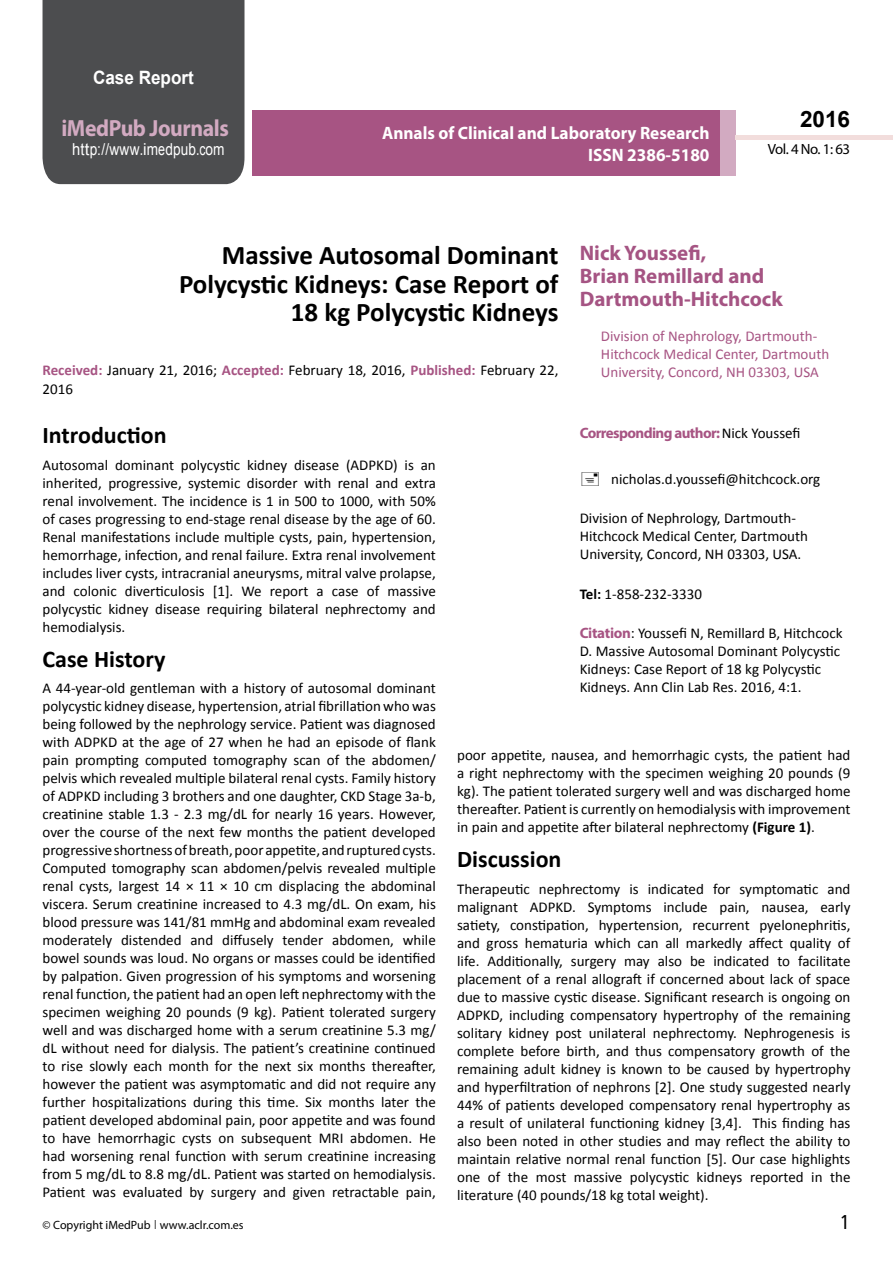
<style>
.page{position:relative;width:893px;height:1263px;background:#fff}
.page>*{position:absolute;margin:0;border:0;box-sizing:border-box;transform-origin:0 0}
.t1{font:700 27px/28.5px "Calibri";color:#000;text-align:right}
.t2{font:25.5px "Tunga";color:#000}
.t3{font:700 24px "Calibri";color:#000}
.t4{font:700 23.4px "Myriad Pro";letter-spacing:-.02em;color:#d2aac1;scale:.93 1}
.t5{font:700 22.5px "Arial";color:#000}
.t6{font:700 21px/23.1px "Myriad Pro";color:#a55483}
.t7{font:700 18.45px "Arial";color:#fff;scale:.93 1}
.t8{font:700 18px/21.6px "Myriad Pro";color:#fff;text-align:right;scale:.96 1}
.t9{font:16.5px "Arial";letter-spacing:.01em;color:#fff;scale:.89 1}
.t10{font:15px/18px "Calibri";color:#000;text-align:justify}
.t11{font:15px/18px "Calibri";color:#a75483}
.t12{font:700 15px "Myriad Pro";letter-spacing:-.04em;color:#a75483}
.t13{font:14.85px "Myriad Pro";letter-spacing:-.03em;color:#000}
.t14{font:12px "Myriad Pro";color:#000}
.s1{font-family:"Calibri"}
.s2{font-weight:700;color:#a75483}
.s3{font-family:"Calibri";font-weight:400;color:#000}
.s4{font-weight:700}
.s5{font-family:"Myriad Pro";font-weight:700;color:#a75483}
.s6{font-family:"Tunga"}
</style>
<div class="page">
<div style="left:252px;top:110px;width:469px;height:66px;background:#a75483"></div>
<div style="left:720px;top:110px;width:16px;height:66px;background:#d2aac1"></div>
<div style="left:43px;top:0;width:201px;height:184px;background:#4c4d4f"></div>
<div style="left:736px;top:135px;width:157px;height:5px;background:#f2dddc"></div>
<p class="t7" style="left:93px;top:65px;width:110px">Case Report</p>
<h3 class="t4" style="left:61px;top:113px;width:181px">iMedPub Journals</h3>
<p class="t9" style="left:72px;top:139px;width:173px">http://www<span class="s1">.</span>imedpub<span class="s1">.</span>com</p>
<p class="t8" style="left:382px;top:122px;width:343px">Annals of Clinical and Laboratory Research<br>ISSN 2386-5180</p>
<h3 class="t5" style="left:800px;top:104px;width:52px">2016</h3>
<p class="t13" style="left:768px;top:140px;width:84px">Vol. 4 No. 1: 63</p>
<h1 class="t1" style="left:179px;top:241px;width:381px">Massive Autosomal Dominant<br>Polycystic Kidneys: Case Report of<br>18 kg Polycystic Kidneys</h1>
<p class="t10" style="left:43px;top:361px;width:517px;line-height:18.8px"><span class="s2">Received:</span> January 21, 2016; <span class="s2">Accepted:</span> February 18, 2016, <span class="s2">Published:</span> February 22,<br>2016</p>
<h3 class="t6" style="left:580px;top:241px;width:204px">Nick Youssefi,<br>Brian Remillard and<br>Dartmouth-Hitchcock</h3>
<p class="t11" style="left:601px;top:327px;width:230px">Division of Nephrology, Dartmouth-<br>Hitchcock Medical Center, Dartmouth<br>University, Concord, NH 03303, USA</p>
<h3 class="t3" style="left:43px;top:420px;width:126px">Introduction</h3>
<p class="t10" style="left:43px;top:456px;width:395px">Autosomal dominant polycystic kidney disease (ADPKD) is an inherited, progressive, systemic disorder with renal and extra renal involvement. The incidence is 1 in 500 to 1000, with 50% of cases progressing to end-stage renal disease by the age of 60.<br>Renal manifestations include multiple cysts, pain, hypertension, hemorrhage, infection, and renal failure. Extra renal involvement includes liver cysts, intracranial aneurysms, mitral valve prolapse, and colonic diverticulosis [1]. We report a case of massive polycystic kidney disease requiring bilateral nephrectomy and hemodialysis.</p>
<h3 class="t3" style="left:43px;top:643px;width:124px">Case History</h3>
<p class="t10" style="left:43px;top:679px;width:395px">A 44-year-old gentleman with a history of autosomal dominant polycystic kidney disease, hypertension, atrial fibrillation who was being followed by the nephrology service. Patient was diagnosed with ADPKD at the age of 27 when he had an episode of flank pain prompting computed tomography scan of the abdomen/ pelvis which revealed multiple bilateral renal cysts. Family history of ADPKD including 3 brothers and one daughter, CKD Stage 3a-b, creatinine stable 1.3 - 2.3 mg/dL for nearly 16 years. However, over the course of the next few months the patient developed progressive shortness of breath, poor appetite, and ruptured cysts.<br>Computed tomography scan abdomen/pelvis revealed multiple renal cysts, largest 14 × 11 × 10 cm displacing the abdominal viscera. Serum creatinine increased to 4.3 mg/dL. On exam, his blood pressure was 141/81 mmHg and abdominal exam revealed moderately distended and diffusely tender abdomen, while bowel sounds was loud. No organs or masses could be identified by palpation. Given progression of his symptoms and worsening renal function, the patient had an open left nephrectomy with the specimen weighing 20 pounds (9 kg). Patient tolerated surgery well and was discharged home with a serum creatinine 5.3 mg/ dL without need for dialysis. The patient’s creatinine continued to rise slowly each month for the next six months thereafter, however the patient was asymptomatic and did not require any further hospitalizations during this time. Six months later the patient developed abdominal pain, poor appetite and was found to have hemorrhagic cysts on subsequent MRI abdomen. He had worsening renal function with serum creatinine increasing from 5 mg/dL to 8.8 mg/dL. Patient was started on hemodialysis.<br>Patient was evaluated by surgery and given retractable pain,</p>
<p class="t12" style="left:580px;top:423px;width:222px">Corresponding author: <span class="s3">Nick Youssefi</span></p>
<p class="t10" style="left:611px;top:470px;width:211px">nicholas.d.youssefi@hitchcock.org</p>
<p class="t10" style="left:580px;top:509px;width:230px;text-align:left">Division of Nephrology, Dartmouth-<br>Hitchcock Medical Center, Dartmouth<br>University, Concord, NH 03303, USA.</p>
<p class="t10" style="left:580px;top:585px;width:124px"><span class="s4">Tel:</span> 1-858-232-3330</p>
<p class="t10" style="left:580px;top:624px;width:264px;text-align:left"><span class="s5">Citation</span>: Youssefi N, Remillard B, Hitchcock D. Massive Autosomal Dominant Polycystic Kidneys: Case Report of 18 kg Polycystic Kidneys. Ann Clin Lab Res. 2016, 4:1.</p>
<p class="t10" style="left:457px;top:746px;width:395px">poor appetite, nausea, and hemorrhagic cysts, the patient had a right nephrectomy with the specimen weighing 20 pounds (9 kg). The patient tolerated surgery well and was discharged home thereafter. Patient is currently on hemodialysis with improvement in pain and appetite after bilateral nephrectomy <span class="s4">(Figure 1)</span>.</p>
<h3 class="t3" style="left:457px;top:844px;width:106px">Discussion</h3>
<p class="t10" style="left:457px;top:880px;width:395px">Therapeutic nephrectomy is indicated for symptomatic and malignant ADPKD. Symptoms include pain, nausea, early satiety, constipation, hypertension, recurrent pyelonephritis, and gross hematuria which can all markedly affect quality of life. Additionally, surgery may also be indicated to facilitate placement of a renal allograft if concerned about lack of space due to massive cystic disease. Significant research is ongoing on ADPKD, including compensatory hypertrophy of the remaining solitary kidney post unilateral nephrectomy. Nephrogenesis is complete before birth, and thus compensatory growth of the remaining adult kidney is known to be caused by hypertrophy and hyperfiltration of nephrons [2]. One study suggested nearly 44% of patients developed compensatory renal hypertrophy as a result of unilateral functioning kidney [3,4]. This finding has also been noted in other studies and may reflect the ability to maintain relative normal renal function [5]. Our case highlights one of the most massive polycystic kidneys reported in the literature (40 pounds/18 kg total weight).</p>
<p class="t14" style="left:43px;top:1217px;width:203px">© Copyright iMedPub <span class="s6">|</span> www.aclr.com.es</p>
<h2 class="t2" style="left:841px;top:1205px;width:9px">1</h2>
</div>
